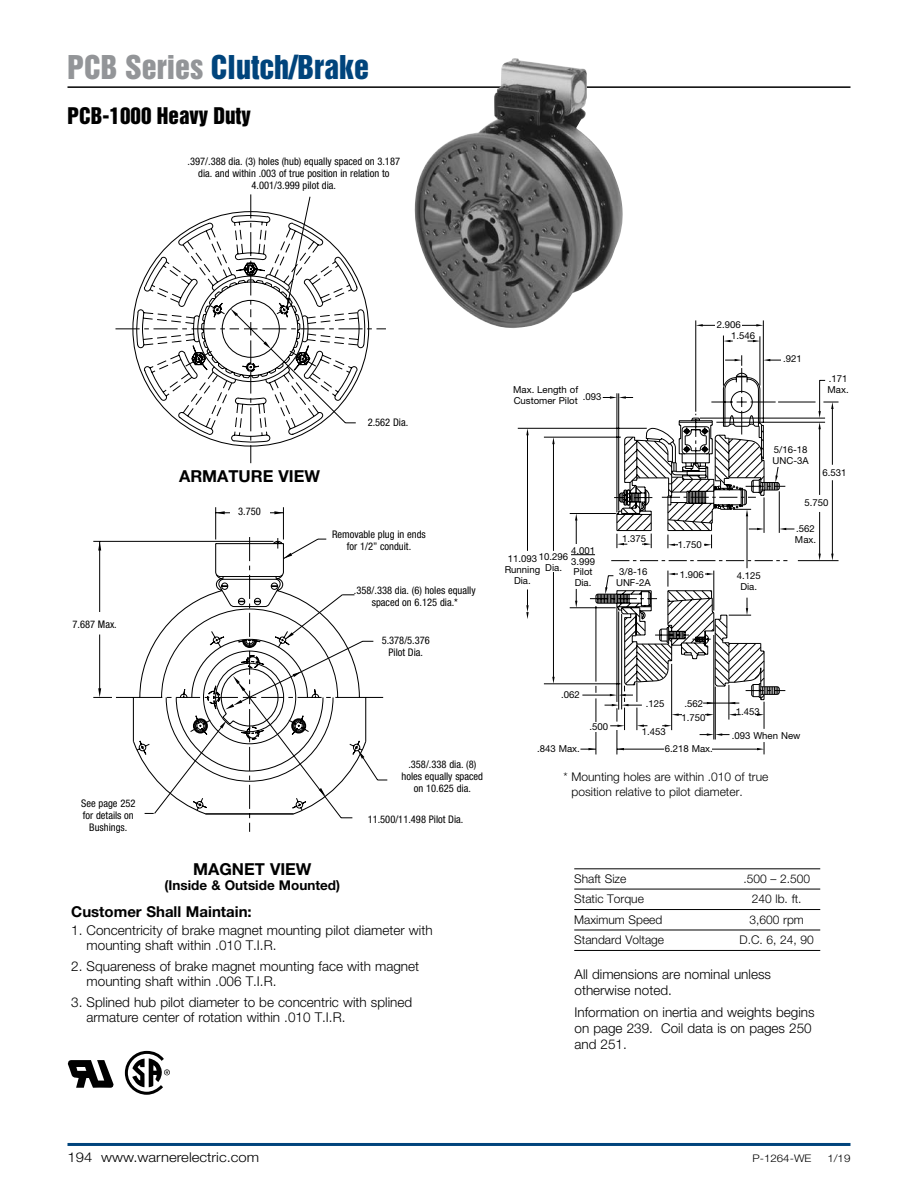
<style>
.page{position:relative;width:918px;height:1188px;background:#fff}
.page>*{position:absolute;margin:0;border:0;box-sizing:border-box;transform-origin:0 0}
.t1{font:30px "Helvetica Inserat LT Std";color:#00447c}
.t2{font:21px "Helvetica Inserat LT Std";color:#000}
.Paragraph_Head_2{font:700 16.5px "Helvetica Neue LT Std";color:#000}
.Paragraph_Subhead{font:700 15px "Helvetica Neue LT Std";color:#000}
.New_Body_Copy{font:300 13.5px/15px "Helvetica Neue LT Std";color:#000}
.New_Body_Copy-2{font:300 13.5px "Helvetica Neue LT Std";color:#000;scale:1.1 1}
.New_Body_Copy-3{font:700 13.5px "Helvetica Neue LT Std";color:#000}
.New_Table_Body{font:300 12px "Helvetica Neue LT Std";color:#000}
.New_Body_Copy-4{font:300 12px/15px "Helvetica Neue LT Std";color:#000}
.Callouts{font:condensed 10.5px/12px "Helvetica Neue LT Std";color:#000;text-align:center}
.t3{font:300 10.5px "Helvetica Neue LT Std";color:#000;scale:1.1 1}
.t4{font:9.6px/10.8px "Helvetica Neue LT Std";color:#000}
.s1{color:#939598}
</style>
<div class="page">
<hr style="left:68px;top:86px;width:782px;height:2px;background:#000">
<hr style="left:68px;top:1143px;width:782px;height:3px;background:#00447c">
<hr style="left:574px;top:868px;width:246px;height:1px;background:#000">
<hr style="left:574px;top:889px;width:246px;height:1px;background:#000">
<hr style="left:574px;top:909px;width:246px;height:1px;background:#000">
<hr style="left:574px;top:930px;width:246px;height:1px;background:#000">
<hr style="left:574px;top:950px;width:246px;height:1px;background:#000">
<svg style="left:518px;top:320px;width:321px;height:435px"></svg>
<svg style="left:588px;top:748px;width:7px;height:2px"></svg>
<svg style="left:672px;top:714px;width:7px;height:2px"></svg>
<svg style="left:526px;top:605px;width:3px;height:14px"></svg>
<svg style="left:575px;top:601px;width:2px;height:7px"></svg>
<svg style="left:729px;top:714px;width:7px;height:2px"></svg>
<svg style="left:526px;top:428px;width:3px;height:7px"></svg>
<svg style="left:552px;top:437px;width:3px;height:7px"></svg>
<svg style="left:575px;top:514px;width:2px;height:7px"></svg>
<svg style="left:552px;top:677px;width:3px;height:7px"></svg>
<svg style="left:818px;top:411px;width:3px;height:18px"></svg>
<svg style="left:831px;top:402px;width:3px;height:7px"></svg>
<svg style="left:818px;top:554px;width:3px;height:7px"></svg>
<svg style="left:831px;top:554px;width:3px;height:7px"></svg>
<svg style="left:665px;top:725px;width:7px;height:2px"></svg>
<svg style="left:757px;top:748px;width:7px;height:2px"></svg>
<svg style="left:617px;top:748px;width:7px;height:2px"></svg>
<svg style="left:637px;top:725px;width:7px;height:2px"></svg>
<svg style="left:763px;top:359px;width:7px;height:2px"></svg>
<svg style="left:723px;top:340px;width:7px;height:2px"></svg>
<svg style="left:696px;top:324px;width:7px;height:3px"></svg>
<svg style="left:735px;top:359px;width:7px;height:2px"></svg>
<svg style="left:753px;top:340px;width:7px;height:2px"></svg>
<svg style="left:756px;top:324px;width:7px;height:3px"></svg>
<svg style="left:757px;top:714px;width:7px;height:2px"></svg>
<svg style="left:617px;top:725px;width:7px;height:2px"></svg>
<svg style="left:707px;top:714px;width:7px;height:2px"></svg>
<svg style="left:707px;top:733px;width:15px;height:3px"></svg>
<svg style="left:590px;top:368px;width:196px;height:329px"></svg>
<svg style="left:605px;top:376px;width:183px;height:330px"></svg>
<div style="left:773px;top:459px;width:27px;height:7px;background:#fff"></div>
<div style="left:679px;top:540px;width:25px;height:9px;background:#fff"></div>
<div style="left:679px;top:571px;width:26px;height:9px;background:#fff"></div>
<div style="left:571px;top:544px;width:21px;height:10px;background:#fff"></div>
<svg style="left:571px;top:554px;width:24px;height:1px"></svg>
<div style="left:544px;top:562px;width:19px;height:10px;background:#fff"></div>
<div style="left:682px;top:714px;width:23px;height:6px;background:#fff"></div>
<div style="left:592px;top:722px;width:16px;height:10px;background:#fff"></div>
<div style="left:664px;top:744px;width:48px;height:9px;background:#fff"></div>
<div style="left:716px;top:322px;width:26px;height:10px;background:#fff"></div>
<svg style="left:132px;top:194px;width:254px;height:253px"></svg>
<svg style="left:274px;top:511px;width:9px;height:3px"></svg>
<svg style="left:216px;top:511px;width:9px;height:3px"></svg>
<svg style="left:93px;top:540px;width:291px;height:276px"></svg>
<svg style="left:67px;top:1060px;width:47px;height:28px"></svg>
<svg style="left:124px;top:1050px;width:46px;height:45px"></svg>
<img style="left:412px;top:58px;width:221px;height:278px">
<p class="t1" style="left:68px;top:49px;width:303px"><span class="s1">PCB Series</span> Clutch/Brake</p>
<p class="t2" style="left:68px;top:103px;width:185px">PCB-1000 Heavy Duty</p>
<p class="Callouts" style="left:188px;top:155px;width:214px">.397/.388 dia. (3) holes (hub) equally spaced on 3.187 dia. and within .003 of true position in relation to<br>4.001/3.999 pilot dia.</p>
<p class="Callouts" style="left:73px;top:619px;width:46px">7.687 Max.</p>
<p class="Callouts" style="left:368px;top:416px;width:42px">2.562 Dia.</p>
<p class="Paragraph_Head_2" style="left:179px;top:466px;width:142px">ARMATURE VIEW</p>
<p class="Callouts" style="left:238px;top:505px;width:24px">3.750</p>
<p class="Callouts" style="left:332px;top:529px;width:95px">Removable plug in ends for 1/2” conduit.</p>
<p class="Callouts" style="left:354px;top:584px;width:123px">.358/.338 dia. (6) holes equally spaced on 6.125 dia.*</p>
<p class="Callouts" style="left:382px;top:635px;width:50px">5.378/5.376<br>Pilot Dia.</p>
<p class="Callouts" style="left:81px;top:797px;width:56px">See page 252 for details on<br>Bushings.</p>
<p class="Paragraph_Head_2" style="left:193px;top:859px;width:120px">MAGNET VIEW</p>
<p class="New_Body_Copy-3" style="left:165px;top:876px;width:177px">(Inside &amp; Outside Mounted)</p>
<p class="Callouts" style="left:402px;top:758px;width:83px">.358/.338 dia. (8) holes equally spaced on 10.625 dia.</p>
<p class="Callouts" style="left:368px;top:813px;width:97px">11.500/11.498 Pilot Dia.</p>
<p class="Paragraph_Subhead" style="left:71px;top:903px;width:182px">Customer Shall Maintain:</p>
<p class="New_Body_Copy" style="left:87px;top:923px;width:347px;text-indent:-15px">1. Concentricity of brake magnet mounting pilot diameter with mounting shaft within .010 T.I.R.</p>
<p class="New_Body_Copy" style="left:87px;top:959px;width:334px;text-indent:-15px">2. Squareness of brake magnet mounting face with magnet mounting shaft within .006 T.I.R.</p>
<p class="New_Body_Copy" style="left:87px;top:995px;width:327px;text-indent:-15px">3. Splined hub pilot diameter to be concentric with splined armature center of rotation within .010 T.I.R.</p>
<p class="t4" style="left:717px;top:319px;width:26px">2.906</p>
<p class="t4" style="left:513px;top:384px;width:67px">Max. Length of<br>Customer Pilot</p>
<p class="t4" style="left:583px;top:391px;width:20px">.093</p>
<p class="t4" style="left:571px;top:545px;width:26px">4.001</p>
<p class="t4" style="left:571px;top:556px;width:26px">3.999<br>Pilot<br>Dia.</p>
<p class="t4" style="left:539px;top:551px;width:31px">10.296</p>
<p class="t4" style="left:545px;top:562px;width:18px">Dia.</p>
<p class="t4" style="left:505px;top:553px;width:37px;text-align:center">11.093<br>Running<br>Dia.</p>
<p class="t4" style="left:622px;top:533px;width:26px">1.375</p>
<p class="t4" style="left:616px;top:566px;width:36px;text-align:center">3/8-16<br>UNF-2A</p>
<p class="t4" style="left:678px;top:539px;width:26px">1.750</p>
<p class="t4" style="left:680px;top:569px;width:26px">1.906</p>
<p class="t4" style="left:731px;top:330px;width:26px">1.546</p>
<p class="t4" style="left:783px;top:353px;width:20px">.921</p>
<p class="t4" style="left:828px;top:373px;width:23px">.171<br>Max.</p>
<p class="t4" style="left:737px;top:570px;width:26px;text-align:center">4.125<br>Dia.</p>
<p class="t4" style="left:773px;top:444px;width:38px">5/16-18<br>UNC-3A</p>
<p class="t4" style="left:823px;top:467px;width:26px">6.531</p>
<p class="t4" style="left:805px;top:497px;width:26px">5.750</p>
<p class="t4" style="left:795px;top:523px;width:23px">.562<br>Max.</p>
<p class="t4" style="left:561px;top:689px;width:20px">.062</p>
<p class="t4" style="left:537px;top:743px;width:44px">.843 Max.</p>
<p class="t4" style="left:590px;top:721px;width:20px">.500</p>
<p class="t4" style="left:646px;top:698px;width:20px">.125</p>
<p class="t4" style="left:642px;top:726px;width:26px">1.453</p>
<p class="t4" style="left:685px;top:698px;width:20px">.562</p>
<p class="t4" style="left:682px;top:712px;width:26px">1.750</p>
<p class="t4" style="left:665px;top:743px;width:50px">6.218 Max.</p>
<p class="t4" style="left:736px;top:706px;width:26px">1.453</p>
<p class="t4" style="left:732px;top:730px;width:70px">.093 When New</p>
<p class="New_Body_Copy-4" style="left:571px;top:769px;width:198px;text-indent:-8px">* Mounting holes are within .010 of true position relative to pilot diameter.</p>
<p class="New_Table_Body" style="left:574px;top:871px;width:54px">Shaft Size</p>
<p class="New_Table_Body" style="left:743px;top:871px;width:68px">.500 – 2.500</p>
<p class="New_Table_Body" style="left:574px;top:892px;width:71px">Static Torque</p>
<p class="New_Table_Body" style="left:752px;top:892px;width:51px">240 lb. ft.</p>
<p class="New_Table_Body" style="left:574px;top:912px;width:90px">Maximum Speed</p>
<p class="New_Table_Body" style="left:750px;top:912px;width:56px">3,600 rpm</p>
<p class="New_Table_Body" style="left:574px;top:932px;width:91px">Standard Voltage</p>
<p class="New_Table_Body" style="left:740px;top:932px;width:76px">D.C. 6, 24, 90</p>
<p class="New_Body_Copy" style="left:574px;top:965px;width:198px;line-height:16.2px">All dimensions are nominal unless otherwise noted.</p>
<p class="New_Body_Copy" style="left:574px;top:1004px;width:242px;line-height:16.2px">Information on inertia and weights begins on page 239. Coil data is on pages 250 and 251.</p>
<p class="New_Body_Copy-2" style="left:68px;top:1149px;width:176px">194 www.warnerelectric.com</p>
<p class="t3" style="left:752px;top:1152px;width:55px">P-1264-WE</p>
<p class="t3" style="left:827px;top:1152px;width:23px">1/19</p>
</div>
